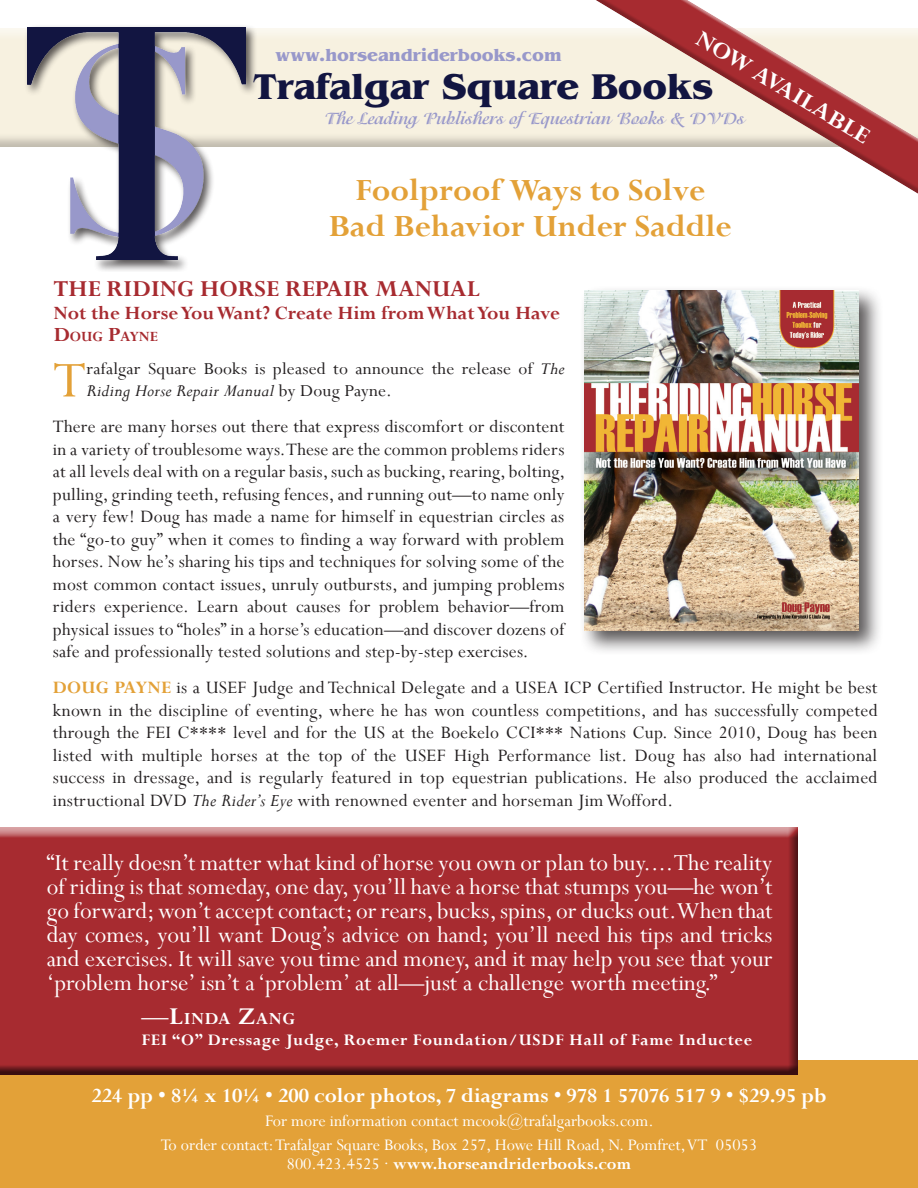
<style>
.page{position:relative;width:918px;height:1188px;background:#fff}
.page>*{position:absolute;margin:0;border:0;box-sizing:border-box;transform-origin:0 0}
.t1{font:56.4px "Perpetua";color:#e3a138;scale:1.04 1}
.t2{font:700 37.5px "Benguiat";color:#121541}
.t3{font:700 34.5px/36px "Perpetua";color:#e3a138;text-align:center}
.t4{font:25.5px/24px "Perpetua";color:#fff;text-align:justify}
.t5{font:700 25.5px "Perpetua";color:#a72b30}
.t6{font:700 25.5px "Perpetua";color:#fff;scale:1.06 1}
.t7{font:700 22.5px "Perpetua";color:#fff}
.t8{font:700 21px "Perpetua";color:#a72b30}
.t9{font:19.5px/22.5px "Perpetua";letter-spacing:.01em;color:#231f20;text-align:justify}
.t10{font:700 18.9px "Perpetua";letter-spacing:.045em;color:#fff}
.t11{font:18.75px/22.5px "Perpetua";letter-spacing:.01em;color:#231f20;scale:1.04 1}
.t12{font:18px "Perpetua";color:#fff}
.t13{font:700 18px "Perpetua";letter-spacing:.04em;color:#fff}
.t14{font:700 18px "Isadora";color:#9898ca}
.t15{font:700 18px "Perpetua";color:#fff}
.t16{font:700 18px "Benguiat";color:#9898ca}
.t17{font:700 15.75px "Perpetua";color:#a72b30}
.s1{font-size:22.5px}
.s2{font-style:italic}
.s3{font-size:19.5px}
.s4{font-weight:700;color:#e3a138}
.s5{font-weight:400;font-size:27px}
.s6{font-size:27px}
.s7{font-weight:400}
</style>
<div class="page">
<div style="left:0;top:1060px;width:918px;height:128px;background:#e3a138"></div>
<div style="left:0;top:27px;width:918px;height:123px;background:#231f20;opacity:.26"></div>
<div style="left:24px;top:24px;width:234px;height:248px;background:#231f20;opacity:.75"></div>
<img style="left:27px;top:27px;width:218px;height:233px">
<div style="left:579px;top:285px;width:305px;height:370px;background:#231f20;opacity:.75"></div>
<img style="left:585px;top:291px;width:274px;height:340px">
<svg style="left:457px;top:0;width:461px;height:290px"></svg>
<div style="left:0;top:827px;width:798px;height:250px;background:#231f20;opacity:.75"></div>
<p class="t6" style="left:707px;top:23px;width:188px;rotate:31deg">NOW AVAILABLE</p>
<p class="t16" style="left:276px;top:44px;width:288px">www.horseandriderbooks.com</p>
<p class="t2" style="left:254px;top:65px;width:461px">Trafalgar Square Books</p>
<p class="t14" style="left:325px;top:108px;width:421px">The Leading Publishers of Equestrian Books &amp; DVDs</p>
<p class="t3" style="left:329px;top:171px;width:404px">Foolproof Ways to Solve<br>Bad Behavior Under Saddle</p>
<p class="t5" style="left:54px;top:273px;width:428px">THE RIDING HORSE REPAIR MANUAL</p>
<p class="t8" style="left:54px;top:300px;width:508px">Not the Horse You Want? Create Him from What You Have</p>
<p class="t17" style="left:54px;top:327px;width:106px"><span class="s1">D</span>OUG <span class="s1">P</span>AYNE</p>
<p class="t1" style="left:53px;top:345px;width:33px">T</p>
<p class="t11" style="left:87px;top:357px;width:461px">rafalgar Square Books is pleased to announce the release of <span class="s2">The<br>Riding Horse Repair Manual</span> by Doug Payne<span class="s3">.</span></p>
<p class="t9" style="left:53px;top:415px;width:514px">There are many horses out there that express discomfort or discontent in a variety of troublesome ways. These are the common problems riders at all levels deal with on a regular basis, such as bucking, rearing, bolting, pulling, grinding teeth, refusing fences, and running out—to name only a very few! Doug has made a name for himself in equestrian circles as the “go-to guy” when it comes to finding a way forward with problem horses. Now he’s sharing his tips and techniques for solving some of the most common contact issues, unruly outbursts, and jumping problems riders experience. Learn about causes for problem behavior—from physical issues to “holes” in a horse’s education—and discover dozens of safe and professionally tested solutions and step-by-step exercises.</p>
<p class="t9" style="left:53px;top:676px;width:826px"><span class="s4">DOUG PAYNE</span> is a USEF Judge and Technical Delegate and a USEA ICP Certified Instructor. He might be best known in the discipline of eventing, where he has won countless competitions, and has successfully competed through the FEI C**** level and for the US at the Boekelo CCI*** Nations Cup. Since 2010, Doug has been listed with multiple horses at the top of the USEF High Performance list. Doug has also had international success in dressage, and is regularly featured in top equestrian publications. He also produced the acclaimed instructional DVD <span class="s2">The Rider’s Eye</span> with renowned eventer and horseman Jim Wofford.</p>
<p class="t4" style="left:47px;top:850px;width:727px">“It really doesn’t matter what kind of horse you own or plan to buy.... The reality of riding is that someday, one day, you’ll have a horse that stumps you—he won’t go forward; won’t accept contact; or rears, bucks, spins, or ducks out. When that day comes, you’ll want Doug’s advice on hand; you’ll need his tips and tricks and exercises. It will save you time and money, and it may help you see that your ‘problem horse’ isn’t a ‘problem’ at all—just a challenge worth meeting.”</p>
<p class="t10" style="left:141px;top:1007px;width:155px"><span class="s5">—</span><span class="s6">L</span>INDA <span class="s6">Z</span>ANG</p>
<p class="t13" style="left:141px;top:1029px;width:612px">FEI “O” Dressage Judge, Roemer Foundation/USDF Hall of Fame Inductee</p>
<p class="t7" style="left:91px;top:1081px;width:737px">224 pp • 8¼ x 10¼ • 200 color photos, 7 diagrams • 978 1 57076 517 9 • $29.95 pb</p>
<p class="t12" style="left:265px;top:1109px;width:390px">For more information contact mcook@trafalgarbooks.com.</p>
<p class="t12" style="left:161px;top:1133px;width:598px">To order contact: Trafalgar Square Books, Box 257, Howe Hill Road, N. Pomfret, VT 05053</p>
<p class="t15" style="left:287px;top:1153px;width:346px"><span class="s7">800.423.4525 ∙</span> www.horseandriderbooks.com</p>
</div>
